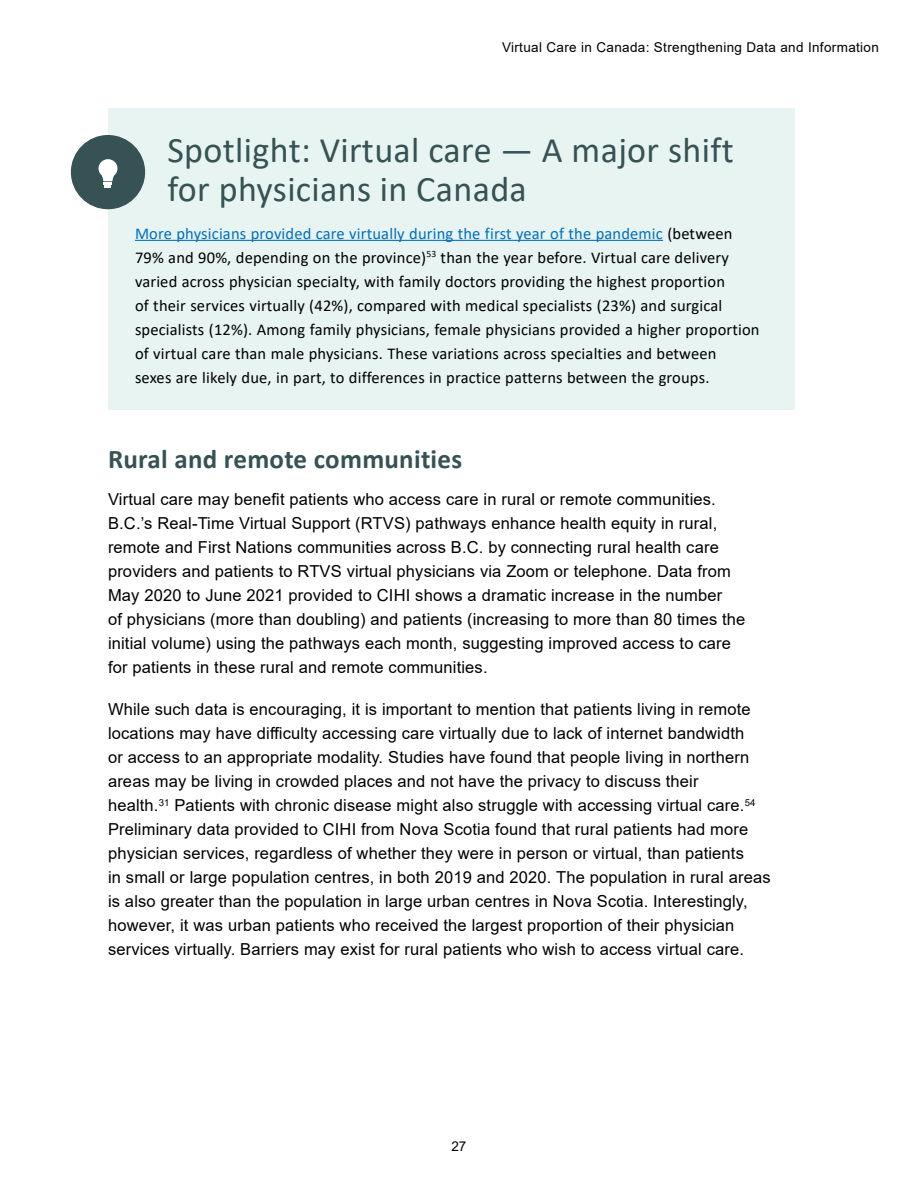
<style>
.page{position:relative;width:918px;height:1188px;background:#fff}
.page>*{position:absolute;margin:0;border:0;box-sizing:border-box;transform-origin:0 0}
.sidebar_H1{font:36px/39px "Calibri";letter-spacing:.01em;color:#365254}
.H3{font:700 27px "Calibri";letter-spacing:.01em;color:#365254}
.body{font:16.5px/24px "Arial";letter-spacing:.01em;color:#000}
.sidebar_body{font:16.5px/24px "Calibri";letter-spacing:.01em;color:#000}
.t1{font:13.5px "Arial";letter-spacing:.025em;color:#000}
.s1{color:#0070c0}
</style>
<div class="page">
<div style="left:108px;top:108px;width:687px;height:302px;background:#e7f4f1"></div>
<hr style="left:135px;top:240px;width:528px;height:1px;background:#0070c0">
<div style="left:71px;top:135px;width:74px;height:74px;background:#365254;border-radius:50%"></div>
<svg style="left:98px;top:159px;width:20px;height:29px"></svg>
<p class="t1" style="left:502px;top:38px;width:378px">Virtual Care in Canada: Strengthening Data and Information</p>
<p class="sidebar_H1" style="left:167px;top:130px;width:568px">Spotlight: Virtual care — A major shift for physicians in Canada</p>
<p class="sidebar_body" style="left:135px;top:221px;width:626px"><span class="s1">More physicians provided care virtually during the first year of the pandemic</span> (between 79% and 90%, depending on the province)<sup>53</sup> than the year before. Virtual care delivery varied across physician specialty, with family doctors providing the highest proportion<br>of their services virtually (42%), compared with medical specialists (23%) and surgical specialists (12%). Among family physicians, female physicians provided a higher proportion of virtual care than male physicians. These variations across specialties and between<br>sexes are likely due, in part, to differences in practice patterns between the groups.</p>
<h4 class="H3" style="left:108px;top:439px;width:356px">Rural and remote communities</h4>
<p class="body" style="left:108px;top:487px;width:639px">Virtual care may benefit patients who access care in rural or remote communities.<br>B.C.’s Real-Time Virtual Support (RTVS) pathways enhance health equity in rural, remote and First Nations communities across B.C. by connecting rural health care providers and patients to RTVS virtual physicians via Zoom or telephone. Data from May 2020 to June 2021 provided to CIHI shows a dramatic increase in the number<br>of physicians (more than doubling) and patients (increasing to more than 80 times the initial volume) using the pathways each month, suggesting improved access to care for patients in these rural and remote communities.</p>
<p class="body" style="left:108px;top:697px;width:664px">While such data is encouraging, it is important to mention that patients living in remote locations may have difficulty accessing care virtually due to lack of internet bandwidth<br>or access to an appropriate modality. Studies have found that people living in northern areas may be living in crowded places and not have the privacy to discuss their<br>health.<sup>31</sup> Patients with chronic disease might also struggle with accessing virtual care.<sup>54<br></sup>Preliminary data provided to CIHI from Nova Scotia found that rural patients had more physician services, regardless of whether they were in person or virtual, than patients<br>in small or large population centres, in both 2019 and 2020. The population in rural areas is also greater than the population in large urban centres in Nova Scotia. Interestingly, however, it was urban patients who received the largest proportion of their physician services virtually. Barriers may exist for rural patients who wish to access virtual care.</p>
<p class="t1" style="left:451px;top:1137px;width:17px">27</p>
</div>
